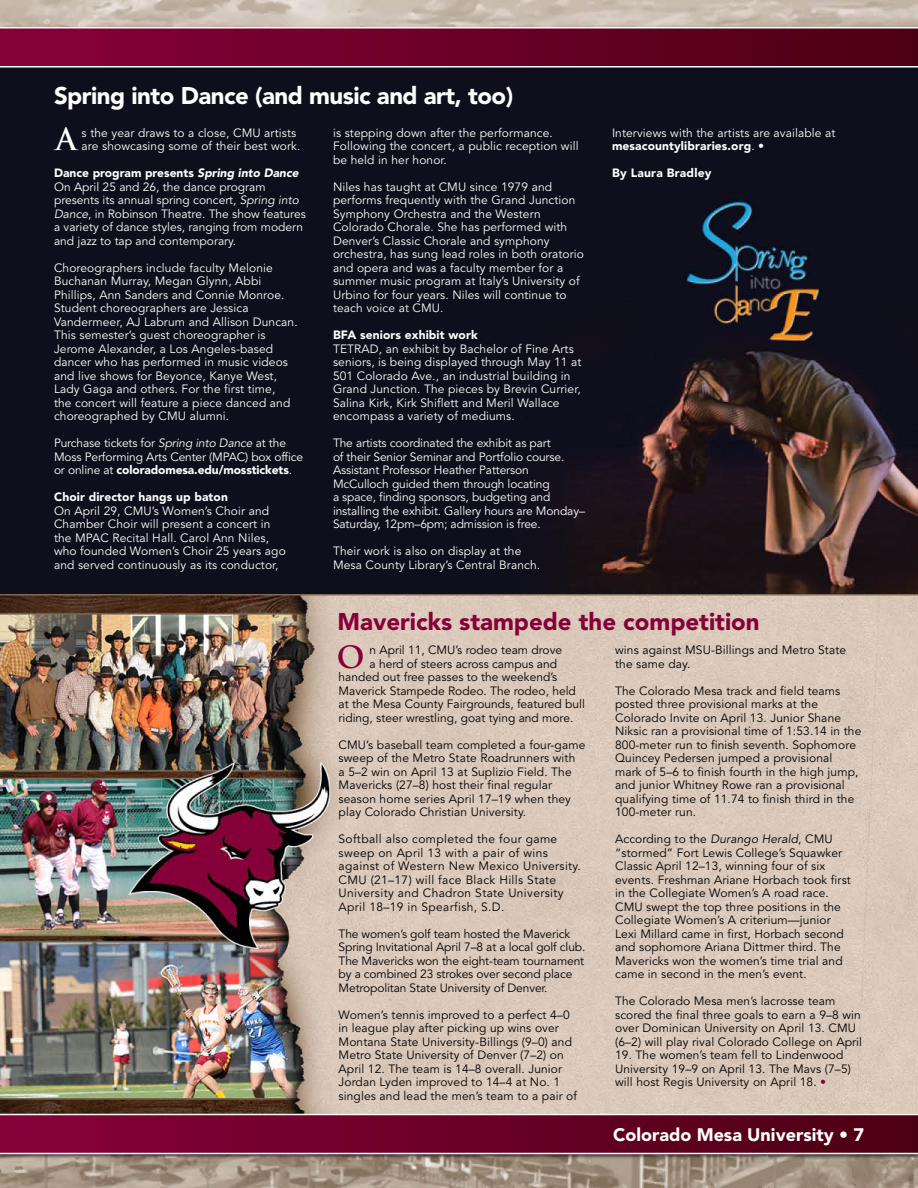
<style>
.page{position:relative;width:918px;height:1188px;background:#fff}
.page>*{position:absolute;margin:0;border:0;box-sizing:border-box;transform-origin:0 0}
.t1{font:700 30px "Trajan Pro";color:#fff}
.t2{font:700 30px "Trajan Pro";color:#860038}
.t3{font:900 24px "Avenir";letter-spacing:-.02em;color:#fff}
.t4{font:900 24px "Avenir";color:#860038}
.t5{font:900 18px "Avenir";color:#fff}
.t6{font:12px/13.5px "Avenir";letter-spacing:.01em;color:#000}
.t7{font:12px/13.5px "Avenir";letter-spacing:.01em;color:#fff}
.t8{font:12px/13.5px "Avenir";letter-spacing:-.01em;color:#fff}
.t9{font:12px/13.5px "Avenir";letter-spacing:.03em;color:#000}
.t10{font:12px/13.5px "Avenir";letter-spacing:-.01em;color:#000}
.t11{font:900 12px "Avenir";letter-spacing:.01em;color:#fff}
.s1{font-weight:900}
.s2{font-weight:900;font-style:italic}
.s3{font-style:italic}
.s4{color:#860038}
</style>
<div class="page">
<img style="left:0;top:0;width:918px;height:1188px">
<h2 class="t3" style="left:54px;top:81px;width:461px">Spring into Dance (and music and art, too)</h2>
<h1 class="t1" style="left:56px;top:121px;width:22px">A</h1>
<p class="t7" style="left:82px;top:126px;width:220px">s the year draws to a close, CMU artists are showcasing some of their best work.</p>
<p class="t7" style="left:54px;top:167px;width:253px"><span class="s1">Dance program presents</span> <span class="s2">Spring into Dance </span>On April 25 and 26, the dance program presents its annual spring concert, <span class="s3">Spring into Dance</span>, in Robinson Theatre. The show features a variety of dance styles, ranging from modern and jazz to tap and contemporary.</p>
<p class="t7" style="left:54px;top:261px;width:245px">Choreographers include faculty Melonie Buchanan Murray, Megan Glynn, Abbi Phillips, Ann Sanders and Connie Monroe.<br>Student choreographers are Jessica Vandermeer, AJ Labrum and Allison Duncan.<br>This semester’s guest choreographer is Jerome Alexander, a Los Angeles-based dancer who has performed in music videos and live shows for Beyonce, Kanye West, Lady Gaga and others. For the first time,<br>the concert will feature a piece danced and choreographed by CMU alumni.</p>
<p class="t8" style="left:54px;top:437px;width:251px">Purchase tickets for <span class="s3">Spring into Dance</span> at the<br>Moss Performing Arts Center (MPAC) box office or online at <span class="s1">coloradomesa.edu/mosstickets</span>.</p>
<p class="t11" style="left:54px;top:490px;width:175px">Choir director hangs up baton</p>
<p class="t7" style="left:54px;top:504px;width:233px">On April 29, CMU’s Women’s Choir and Chamber Choir will present a concert in the MPAC Recital Hall. Carol Ann Niles, who founded Women’s Choir 25 years ago and served continuously as its conductor,</p>
<p class="t7" style="left:333px;top:126px;width:247px">is stepping down after the performance.<br>Following the concert, a public reception will be held in her honor.</p>
<p class="t7" style="left:333px;top:180px;width:253px">Niles has taught at CMU since 1979 and performs frequently with the Grand Junction Symphony Orchestra and the Western Colorado Chorale. She has performed with Denver’s Classic Chorale and symphony orchestra, has sung lead roles in both oratorio and opera and was a faculty member for a summer music program at Italy’s University of Urbino for four years. Niles will continue to teach voice at CMU.</p>
<p class="t11" style="left:333px;top:328px;width:146px">BFA seniors exhibit work</p>
<p class="t7" style="left:333px;top:342px;width:250px">TETRAD, an exhibit by Bachelor of Fine Arts seniors, is being displayed through May 11 at 501 Colorado Ave., an industrial building in Grand Junction. The pieces by Brevin Currier, Salina Kirk, Kirk Shiflett and Meril Wallace encompass a variety of mediums.</p>
<p class="t8" style="left:333px;top:437px;width:254px">The artists coordinated the exhibit as part<br>of their Senior Seminar and Portfolio course.<br>Assistant Professor Heather Patterson McCulloch guided them through locating<br>a space, finding sponsors, budgeting and installing the exhibit. Gallery hours are Monday– Saturday, 12pm–6pm; admission is free.</p>
<p class="t7" style="left:333px;top:545px;width:209px">Their work is also on display at the<br>Mesa County Library’s Central Branch.</p>
<p class="t7" style="left:612px;top:126px;width:225px">Interviews with the artists are available at <span class="s1">mesacountylibraries.org</span>. •</p>
<p class="t11" style="left:612px;top:166px;width:101px">By Laura Bradley</p>
<h2 class="t4" style="left:338px;top:607px;width:424px">Mavericks stampede the competition</h2>
<h1 class="t2" style="left:337px;top:638px;width:29px">O</h1>
<p class="t6" style="left:369px;top:644px;width:194px">n April 11, CMU’s rodeo team drove</p>
<p class="t6" style="left:615px;top:644px;width:233px">wins against MSU-Billings and Metro State the same day.</p>
<p class="t6" style="left:615px;top:684px;width:248px">The Colorado Mesa track and field teams posted three provisional marks at the Colorado Invite on April 13. Junior Shane Niksic ran a provisional time of 1:53.14 in the 800-meter run to finish seventh. Sophomore Quincey Pedersen jumped a provisional mark of 5–6 to finish fourth in the high jump, and junior Whitney Rowe ran a provisional qualifying time of 11.74 to finish third in the 100-meter run.</p>
<p class="t6" style="left:615px;top:833px;width:237px">According to the <span class="s3">Durango Herald</span>, CMU “stormed” Fort Lewis College’s Squawker Classic April 12–13, winning four of six events. Freshman Ariane Horbach took first in the Collegiate Women’s A road race.<br>CMU swept the top three positions in the Collegiate Women’s A criterium—junior Lexi Millard came in first, Horbach second and sophomore Ariana Dittmer third. The Mavericks won the women’s time trial and came in second in the men’s event.</p>
<p class="t6" style="left:615px;top:995px;width:249px">The Colorado Mesa men’s lacrosse team scored the final three goals to earn a 9–8 win over Dominican University on April 13. CMU (6–2) will play rival Colorado College on April</p>
<p class="t6" style="left:615px;top:1049px;width:237px">19. The women’s team fell to Lindenwood<br>University 19–9 on April 13. The Mavs (7–5) will host Regis University on April 18. <span class="s4">•</span></p>
<h3 class="t5" style="left:613px;top:1124px;width:252px">Colorado Mesa University • 7</h3>
<p class="t6" style="left:369px;top:657px;width:189px">a herd of steers across campus and</p>
<p class="t6" style="left:339px;top:671px;width:220px">handed out free passes to the weekend’s</p>
<p class="t6" style="left:339px;top:684px;width:239px">Maverick Stampede Rodeo. The rodeo, held</p>
<p class="t6" style="left:339px;top:698px;width:248px">at the Mesa County Fairgrounds, featured bull</p>
<p class="t6" style="left:339px;top:711px;width:236px">riding, steer wrestling, goat tying and more.</p>
<p class="t6" style="left:339px;top:738px;width:248px">CMU’s baseball team completed a four-game sweep of the Metro State Roadrunners with<br>a 5–2 win on April 13 at Suplizio Field. The Mavericks (27–8) host their final regular season home series April 17–19 when they play Colorado Christian University.</p>
<p class="t9" style="left:339px;top:833px;width:244px">Softball also completed the four game sweep on April 13 with a pair of wins against of Western New Mexico University.<br>CMU (21–17) will face Black Hills State University and Chadron State University April 18–19 in Spearfish, S.D.</p>
<p class="t10" style="left:339px;top:927px;width:248px">The women’s golf team hosted the Maverick Spring Invitational April 7–8 at a local golf club.<br>The Mavericks won the eight-team tournament by a combined 23 strokes over second place Metropolitan State University of Denver.</p>
<p class="t6" style="left:339px;top:1008px;width:240px">Women’s tennis improved to a perfect 4–0 in league play after picking up wins over Montana State University-Billings (9–0) and Metro State University of Denver (7–2) on April 12. The team is 14–8 overall. Junior Jordan Lyden improved to 14–4 at No. 1 singles and lead the men’s team to a pair of</p>
</div>
